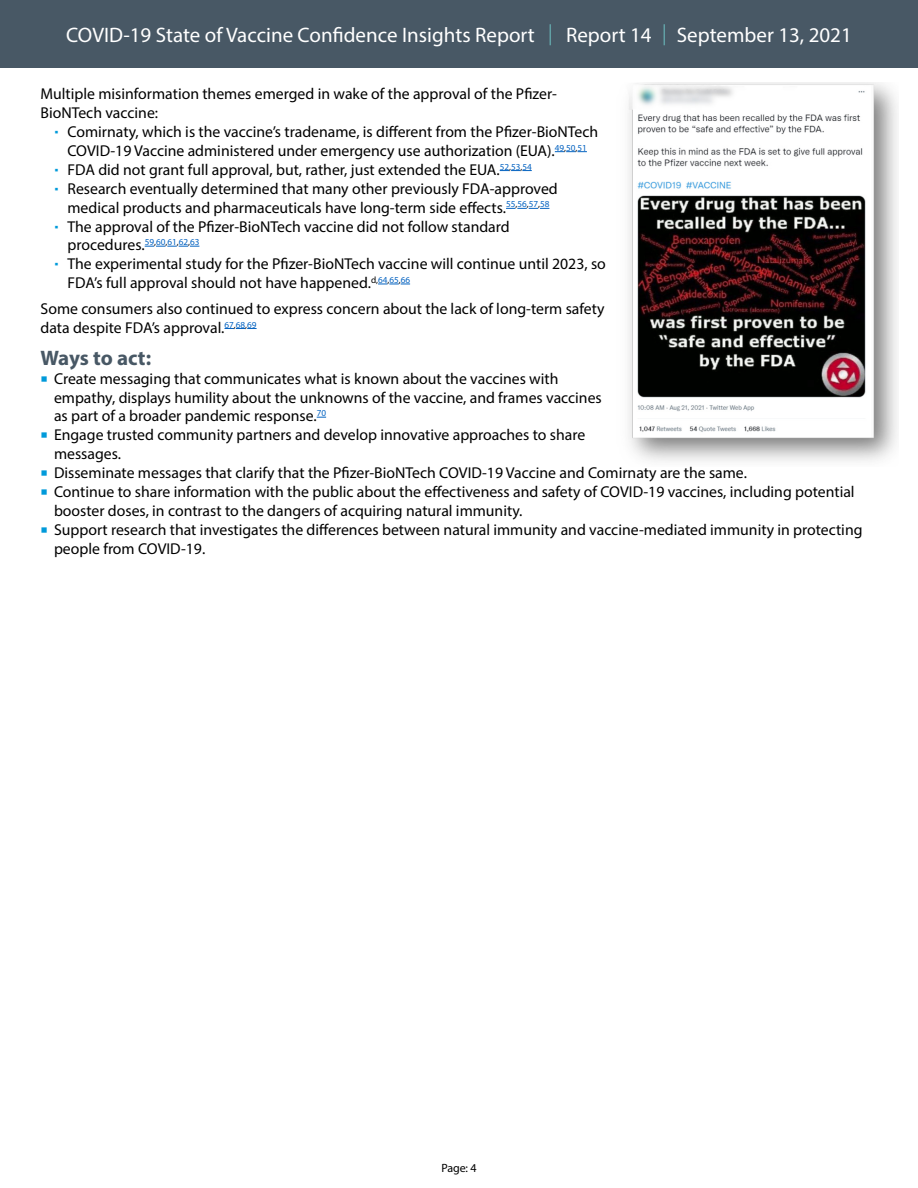
<style>
.page{position:relative;width:918px;height:1188px;background:#fff}
.page>*{position:absolute;margin:0;border:0;box-sizing:border-box;transform-origin:0 0}
.t1{font:21px "Myriad Pro";color:#fff}
.t2{font:700 21px "Myriad Pro";letter-spacing:-.01em;color:#485865}
.L{font:15.75px/18.9px "Myriad Pro";color:#000}
.L2{font:15.75px/18.9px "Myriad Pro";color:#000}
.t3{font:12px "Myriad Pro";color:#000}
.s1{font-weight:300;color:#70cacb}
</style>
<div class="page">
<div style="left:0;top:0;width:918px;height:68px;background:#485865"></div>
<svg style="left:555px;top:151px;width:32px;height:1px"></svg>
<svg style="left:500px;top:170px;width:32px;height:1px"></svg>
<svg style="left:506px;top:208px;width:43px;height:1px"></svg>
<svg style="left:145px;top:246px;width:54px;height:1px"></svg>
<svg style="left:378px;top:284px;width:32px;height:1px"></svg>
<svg style="left:225px;top:328px;width:32px;height:1px"></svg>
<img style="left:628px;top:82px;width:269px;height:379px">
<h1 class="t1" style="left:66px;top:22px;width:787px">COVID-19 State of Vaccine Confidence Insights Report <span class="s1">|</span> Report 14 <span class="s1">|</span> September 13, 2021</h1>
<p class="L" style="left:40px;top:84px;width:518px">Multiple misinformation themes emerged in wake of the approval of the Pfizer-<br>BioNTech vaccine:</p>
<p class="L2" style="left:68px;top:122px;width:532px">Comirnaty, which is the vaccine’s tradename, is different from the Pfizer-BioNTech<br>COVID-19 Vaccine administered under emergency use authorization (EUA).<sup>49</sup><sup>,</sup><sup>50</sup><sup>,</sup><sup>51</sup></p>
<p class="L2" style="left:68px;top:160px;width:466px">FDA did not grant full approval, but, rather, just extended the EUA.<sup>52</sup><sup>,</sup><sup>53</sup><sup>,</sup><sup>54</sup></p>
<p class="L2" style="left:68px;top:179px;width:492px">Research eventually determined that many other previously FDA-approved medical products and pharmaceuticals have long-term side effects.<sup>55</sup><sup>,</sup><sup>56</sup><sup>,</sup><sup>57</sup><sup>,</sup><sup>58</sup></p>
<p class="L2" style="left:68px;top:217px;width:444px">The approval of the Pfizer-BioNTech vaccine did not follow standard procedures.<sup>59</sup><sup>,</sup><sup>60</sup><sup>,</sup><sup>61</sup><sup>,</sup><sup>62</sup><sup>,</sup><sup>63</sup></p>
<p class="L2" style="left:68px;top:254px;width:540px">The experimental study for the Pfizer-BioNTech vaccine will continue until 2023, so<br>FDA’s full approval should not have happened.<sup>d,</sup><sup>64</sup><sup>,</sup><sup>65</sup><sup>,</sup><sup>66</sup></p>
<p class="L" style="left:40px;top:299px;width:566px">Some consumers also continued to express concern about the lack of long-term safety data despite FDA’s approval.<sup>67</sup><sup>,</sup><sup>68</sup><sup>,</sup><sup>69</sup></p>
<p class="t2" style="left:40px;top:344px;width:112px">Ways to act:</p>
<p class="L" style="left:54px;top:369px;width:549px">Create messaging that communicates what is known about the vaccines with empathy, displays humility about the unknowns of the vaccine, and frames vaccines as part of a broader pandemic response.<sup>70</sup></p>
<p class="L" style="left:54px;top:425px;width:533px">Engage trusted community partners and develop innovative approaches to share messages.</p>
<p class="L" style="left:54px;top:463px;width:694px">Disseminate messages that clarify that the Pfizer-BioNTech COVID-19 Vaccine and Comirnaty are the same.</p>
<p class="L" style="left:54px;top:482px;width:802px">Continue to share information with the public about the effectiveness and safety of COVID-19 vaccines, including potential booster doses, in contrast to the dangers of acquiring natural immunity.</p>
<p class="L" style="left:54px;top:520px;width:810px">Support research that investigates the differences between natural immunity and vaccine-mediated immunity in protecting people from COVID-19.</p>
<p class="t3" style="left:441px;top:1161px;width:37px">Page: 4</p>
</div>
